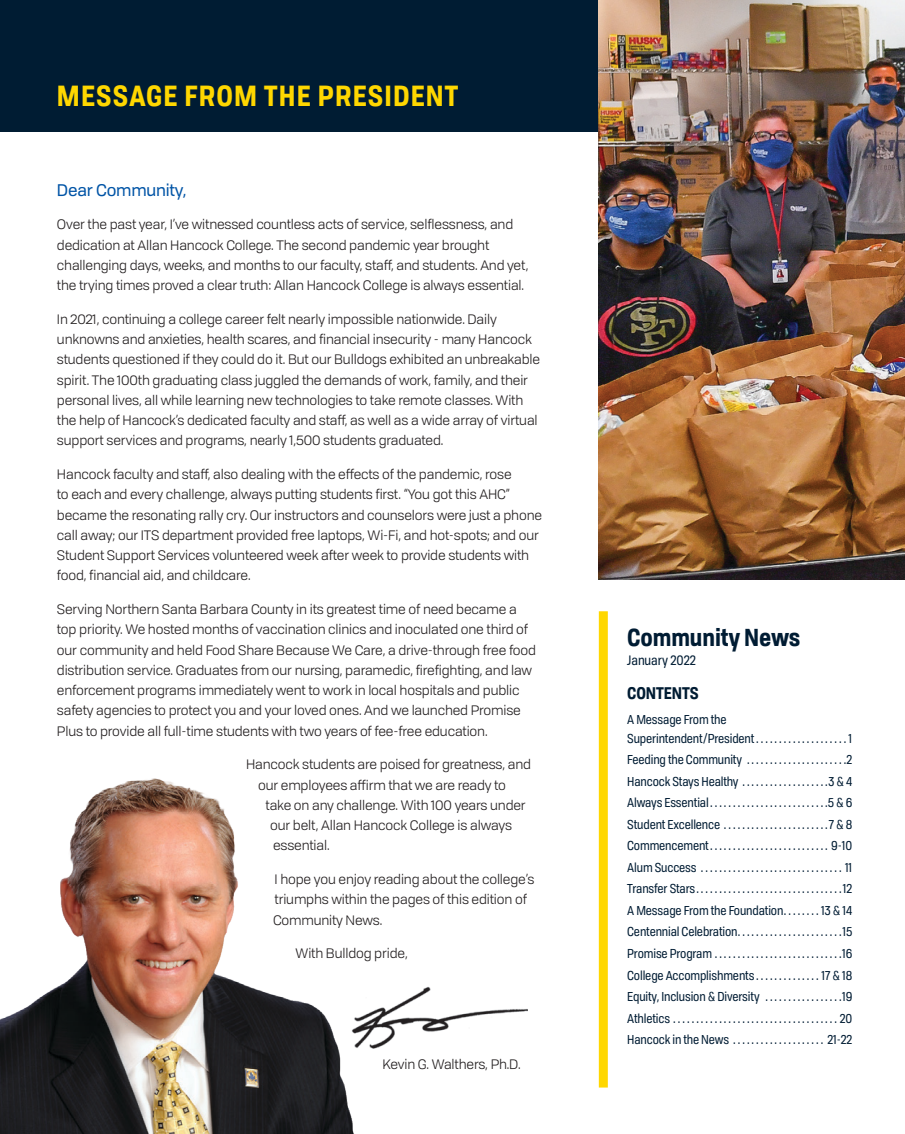
<style>
.page{position:relative;width:905px;height:1134px;background:#fff}
.page>*{position:absolute;margin:0;border:0;box-sizing:border-box;transform-origin:0 0}
.t1{font:700 28.5px "Tofino Pro Personal Narrow";letter-spacing:.04em;color:#ffd700}
.t2{font:700 24px "Tofino Pro Personal Narrow";letter-spacing:-.005em;color:#001c33}
.Accomplishments_Copy{font:16.5px "Tofino Pro Personal";letter-spacing:-.01em;color:#0054a6}
.t3{font:700 16.5px "Tofino Pro Personal Narrow";letter-spacing:-.005em;color:#001c33}
.Accomplishments_Copy-2{font:13.5px/20.2px "Tofino Pro Personal";letter-spacing:-.01em;color:#231f20}
.t4{font:13.5px "Tofino Pro Personal Narrow";letter-spacing:-.005em;color:#001c33}
.t5{font:12.75px/18.3px "Tofino Pro Personal Narrow";letter-spacing:-.01em;color:#001c33}
</style>
<div class="page">
<img style="left:0;top:778px;width:354px;height:356px">
<div style="left:0;top:0;width:603px;height:132px;background:#001c33"></div>
<img style="left:351px;top:987px;width:176px;height:62px">
<img style="left:598px;top:0;width:306px;height:580px">
<div style="left:598px;top:611px;width:10px;height:477px;background:#ffd700"></div>
<p class="t1" style="left:57px;top:73px;width:403px">MESSAGE FROM THE PRESIDENT</p>
<p class="Accomplishments_Copy" style="left:57px;top:177px;width:131px">Dear Community,</p>
<p class="Accomplishments_Copy-2" style="left:57px;top:213px;width:473px">Over the past year, I’ve witnessed countless acts of service, selflessness, and dedication at Allan Hancock College. The second pandemic year brought challenging days, weeks, and months to our faculty, staff, and students. And yet, the trying times proved a clear truth: Allan Hancock College is always essential.</p>
<p class="Accomplishments_Copy-2" style="left:57px;top:308px;width:485px">In 2021, continuing a college career felt nearly impossible nationwide. Daily unknowns and anxieties, health scares, and financial insecurity - many Hancock students questioned if they could do it. But our Bulldogs exhibited an unbreakable spirit. The 100th graduating class juggled the demands of work, family, and their personal lives, all while learning new technologies to take remote classes. With the help of Hancock’s dedicated faculty and staff, as well as a wide array of virtual support services and programs, nearly 1,500 students graduated.</p>
<p class="Accomplishments_Copy-2" style="left:57px;top:463px;width:486px">Hancock faculty and staff, also dealing with the effects of the pandemic, rose<br>to each and every challenge, always putting students first. “You got this AHC” became the resonating rally cry. Our instructors and counselors were just a phone call away; our ITS department provided free laptops, Wi-Fi, and hot-spots; and our Student Support Services volunteered week after week to provide students with food, financial aid, and childcare.</p>
<p class="Accomplishments_Copy-2" style="left:57px;top:598px;width:480px">Serving Northern Santa Barbara County in its greatest time of need became a top priority. We hosted months of vaccination clinics and inoculated one third of our community and held Food Share Because We Care, a drive-through free food distribution service. Graduates from our nursing, paramedic, firefighting, and law enforcement programs immediately went to work in local hospitals and public safety agencies to protect you and your loved ones. And we launched Promise Plus to provide all full-time students with two years of fee-free education.</p>
<p class="Accomplishments_Copy-2" style="left:246px;top:753px;width:286px">Hancock students are poised for greatness, and</p>
<p class="Accomplishments_Copy-2" style="left:258px;top:774px;width:249px">our employees affirm that we are ready to</p>
<p class="Accomplishments_Copy-2" style="left:265px;top:794px;width:262px">take on any challenge. With 100 years under</p>
<p class="Accomplishments_Copy-2" style="left:270px;top:814px;width:243px">our belt, Allan Hancock College is always</p>
<p class="Accomplishments_Copy-2" style="left:273px;top:834px;width:58px">essential.</p>
<p class="Accomplishments_Copy-2" style="left:273px;top:868px;width:263px">I hope you enjoy reading about the college’s triumphs within the pages of this edition of<br>Community News.</p>
<p class="Accomplishments_Copy-2" style="left:295px;top:942px;width:114px">With Bulldog pride,</p>
<p class="Accomplishments_Copy-2" style="left:382px;top:1053px;width:139px">Kevin G. Walthers, Ph.D.</p>
<p class="t2" style="left:627px;top:619px;width:175px">Community News</p>
<p class="t4" style="left:627px;top:651px;width:70px">January 2022</p>
<p class="t3" style="left:627px;top:680px;width:73px">CONTENTS</p>
<p class="t5" style="left:627px;top:710px;width:227px">A Message From the<br>Superintendent/President . . . . . . . . . . . . . . . . . . . . 1</p>
<p class="t5" style="left:627px;top:750px;width:227px">Feeding the Community . . . . . . . . . . . . . . . . . . . . . 2</p>
<p class="t5" style="left:627px;top:771px;width:227px">Hancock Stays Healthy . . . . . . . . . . . . . . . . . . 3 &amp; 4</p>
<p class="t5" style="left:627px;top:793px;width:227px">Always Essential . . . . . . . . . . . . . . . . . . . . . . . . . 5 &amp; 6</p>
<p class="t5" style="left:627px;top:814px;width:227px">Student Excellence . . . . . . . . . . . . . . . . . . . . . . 7 &amp; 8</p>
<p class="t5" style="left:627px;top:836px;width:227px">Commencement . . . . . . . . . . . . . . . . . . . . . . . . . . 9-10</p>
<p class="t5" style="left:627px;top:857px;width:227px">Alum Success . . . . . . . . . . . . . . . . . . . . . . . . . . . . . . . 11</p>
<p class="t5" style="left:627px;top:879px;width:227px">Transfer Stars . . . . . . . . . . . . . . . . . . . . . . . . . . . . . . . 12</p>
<p class="t5" style="left:627px;top:900px;width:227px">A Message From the Foundation . . . . . . . . 13 &amp; 14</p>
<p class="t5" style="left:627px;top:922px;width:227px">Centennial Celebration . . . . . . . . . . . . . . . . . . . . . . 15</p>
<p class="t5" style="left:627px;top:943px;width:227px">Promise Program . . . . . . . . . . . . . . . . . . . . . . . . . . . 16</p>
<p class="t5" style="left:627px;top:965px;width:227px">College Accomplishments . . . . . . . . . . . . . . 17 &amp; 18</p>
<p class="t5" style="left:627px;top:987px;width:227px">Equity, Inclusion &amp; Diversity . . . . . . . . . . . . . . . . 19</p>
<p class="t5" style="left:627px;top:1008px;width:227px">Athletics . . . . . . . . . . . . . . . . . . . . . . . . . . . . . . . . . . . . 20</p>
<p class="t5" style="left:627px;top:1030px;width:227px">Hancock in the News . . . . . . . . . . . . . . . . . . . . 21-22</p>
</div>
